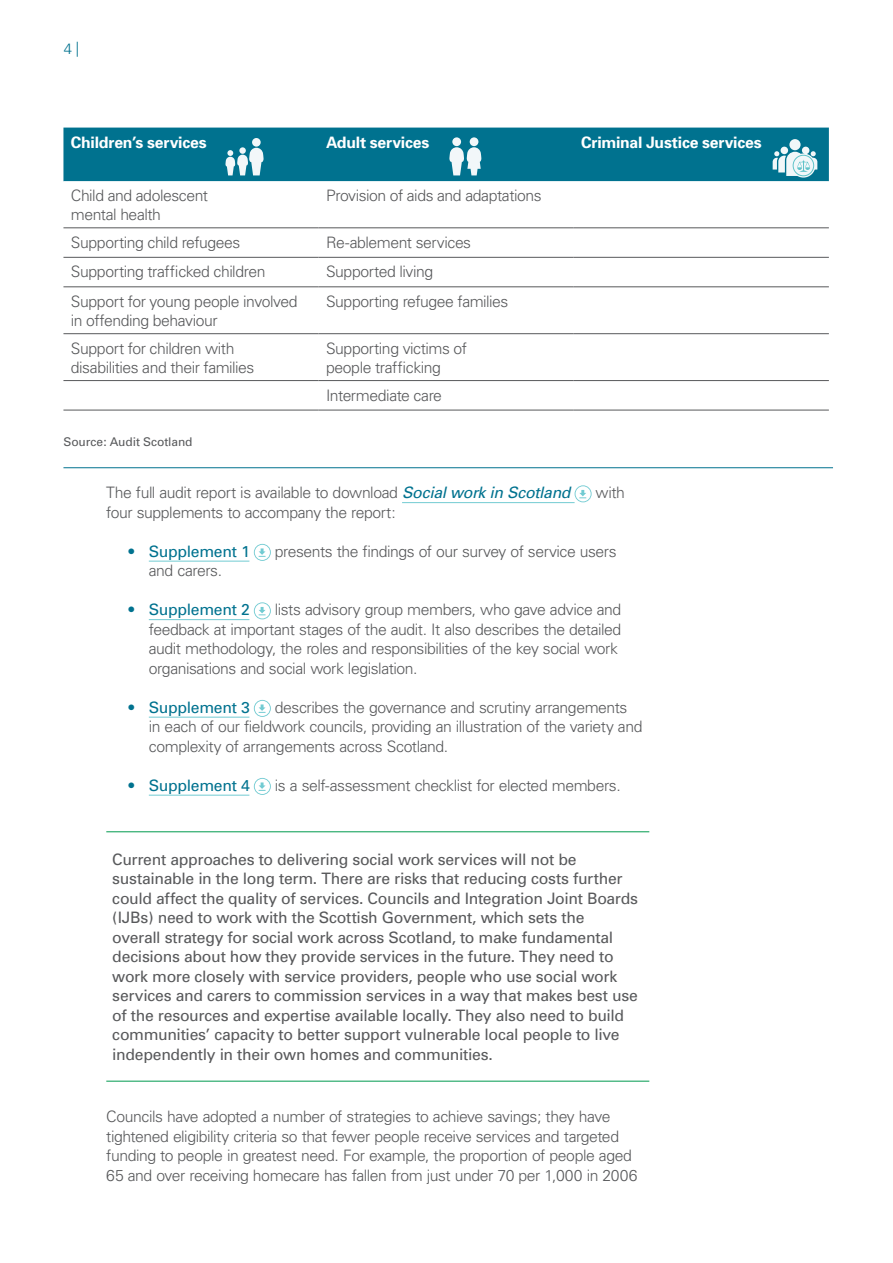
<style>
.page{position:relative;width:893px;height:1263px;background:#fff}
.page>*{position:absolute;margin:0;border:0;box-sizing:border-box;transform-origin:0 0}
._09-Body_text{font:300 15.75px/19.5px "Univers";letter-spacing:-.03em;color:#58595b}
._53-Case_study_text{font:15.75px/19.5px "Univers";letter-spacing:-.02em;color:#58595b}
._21-Table_text{font:300 15.75px/19.5px "Univers";letter-spacing:-.025em;color:#58595b}
._21A-Table_header__I{font:700 15.75px "Univers";letter-spacing:-.01em;color:#fff}
.t1{font:15.75px "Univers";letter-spacing:-.02em;color:#00728f}
.t2{font:300 15px "Univers";color:#00728f}
._25-Item_source{font:12px "Univers";letter-spacing:-.01em;color:#58595b}
.s1{font-weight:400;font-style:italic;color:#00728f}
.s2{font-weight:300}
</style>
<div class="page">
<hr style="left:402px;top:502px;width:173px;height:1px;background:#72cbd2">
<hr style="left:149px;top:561px;width:100px;height:1px;background:#72cbd2">
<hr style="left:149px;top:619px;width:100px;height:1px;background:#72cbd2">
<hr style="left:149px;top:717px;width:100px;height:1px;background:#72cbd2">
<hr style="left:149px;top:795px;width:100px;height:1px;background:#72cbd2">
<svg style="left:575px;top:485px;width:17px;height:17px"></svg>
<svg style="left:254px;top:544px;width:17px;height:17px"></svg>
<svg style="left:254px;top:602px;width:17px;height:17px"></svg>
<svg style="left:254px;top:700px;width:17px;height:17px"></svg>
<svg style="left:254px;top:778px;width:17px;height:17px"></svg>
<hr style="left:106px;top:831px;width:543px;height:1px;background:#009a4e">
<hr style="left:106px;top:1081px;width:543px;height:1px;background:#009a4e">
<hr style="left:63px;top:467px;width:770px;height:1px;background:#00728f">
<svg style="left:63px;top:181px;width:766px;height:229px"></svg>
<hr style="left:63px;top:227px;width:256px;height:1px;background:#58595b">
<hr style="left:319px;top:227px;width:255px;height:1px;background:#58595b">
<hr style="left:574px;top:227px;width:255px;height:1px;background:#58595b">
<hr style="left:63px;top:257px;width:256px;height:1px;background:#58595b">
<hr style="left:319px;top:257px;width:255px;height:1px;background:#58595b">
<hr style="left:574px;top:257px;width:255px;height:1px;background:#58595b">
<hr style="left:63px;top:286px;width:256px;height:1px;background:#58595b">
<hr style="left:319px;top:286px;width:255px;height:1px;background:#58595b">
<hr style="left:574px;top:286px;width:255px;height:1px;background:#58595b">
<hr style="left:63px;top:333px;width:256px;height:1px;background:#58595b">
<hr style="left:319px;top:333px;width:255px;height:1px;background:#58595b">
<hr style="left:574px;top:333px;width:255px;height:1px;background:#58595b">
<hr style="left:63px;top:380px;width:256px;height:1px;background:#58595b">
<hr style="left:319px;top:380px;width:255px;height:1px;background:#58595b">
<hr style="left:574px;top:380px;width:255px;height:1px;background:#58595b">
<hr style="left:63px;top:410px;width:256px;height:1px;background:#58595b">
<hr style="left:319px;top:410px;width:255px;height:1px;background:#58595b">
<hr style="left:574px;top:410px;width:255px;height:1px;background:#58595b">
<svg style="left:63px;top:128px;width:766px;height:53px;background:#0e7995"></svg>
<p class="t2" style="left:64px;top:39px;width:17px">4 |</p>
<p class="_21A-Table_header__I" style="left:71px;top:132px;width:137px">Children’s services</p>
<p class="_21A-Table_header__I" style="left:326px;top:132px;width:105px">Adult services</p>
<p class="_21A-Table_header__I" style="left:581px;top:132px;width:182px">Criminal Justice services</p>
<p class="_21-Table_text" style="left:71px;top:186px;width:139px">Child and adolescent mental health</p>
<p class="_21-Table_text" style="left:326px;top:186px;width:217px">Provision of aids and adaptations</p>
<p class="_21-Table_text" style="left:71px;top:232px;width:171px">Supporting child refugees</p>
<p class="_21-Table_text" style="left:326px;top:232px;width:147px">Re-ablement services</p>
<p class="_21-Table_text" style="left:71px;top:262px;width:196px">Supporting trafficked children</p>
<p class="_21-Table_text" style="left:326px;top:262px;width:109px">Supported living</p>
<p class="_21-Table_text" style="left:71px;top:291px;width:228px">Support for young people involved in offending behaviour</p>
<p class="_21-Table_text" style="left:326px;top:291px;width:184px">Supporting refugee families</p>
<p class="_21-Table_text" style="left:71px;top:338px;width:185px">Support for children with disabilities and their families</p>
<p class="_21-Table_text" style="left:326px;top:338px;width:142px">Supporting victims of people trafficking</p>
<p class="_21-Table_text" style="left:326px;top:385px;width:118px">Intermediate care</p>
<p class="_25-Item_source" style="left:63px;top:435px;width:131px">Source: Audit Scotland</p>
<p class="_09-Body_text" style="left:106px;top:483px;width:466px">The full audit report is available to download <span class="s1">Social work in Scotland</span></p>
<p class="_09-Body_text" style="left:596px;top:483px;width:31px">with</p>
<p class="_09-Body_text" style="left:106px;top:502px;width:291px">four supplements to accompany the report:</p>
<p class="t1" style="left:128px;top:542px;width:124px"><span class="s2">•</span> Supplement 1</p>
<p class="_09-Body_text" style="left:275px;top:541px;width:343px">presents the findings of our survey of service users</p>
<p class="_09-Body_text" style="left:149px;top:561px;width:75px">and carers.</p>
<p class="t1" style="left:128px;top:600px;width:124px"><span class="s2">•</span> Supplement 2</p>
<p class="_09-Body_text" style="left:149px;top:600px;width:474px;text-indent:126px">lists advisory group members, who gave advice and feedback at important stages of the audit. It also describes the detailed audit methodology, the roles and responsibilities of the key social work organisations and social work legislation.</p>
<p class="t1" style="left:128px;top:698px;width:124px"><span class="s2">•</span> Supplement 3</p>
<p class="_09-Body_text" style="left:149px;top:697px;width:495px;text-indent:126px">describes the governance and scrutiny arrangements in each of our fieldwork councils, providing an illustration of the variety and complexity of arrangements across Scotland.</p>
<p class="t1" style="left:128px;top:776px;width:124px"><span class="s2">•</span> Supplement 4</p>
<p class="_09-Body_text" style="left:275px;top:775px;width:347px">is a self-assessment checklist for elected members.</p>
<p class="_53-Case_study_text" style="left:112px;top:850px;width:527px">Current approaches to delivering social work services will not be sustainable in the long term. There are risks that reducing costs further could affect the quality of services. Councils and Integration Joint Boards (IJBs) need to work with the Scottish Government, which sets the<br>overall strategy for social work across Scotland, to make fundamental decisions about how they provide services in the future. They need to work more closely with service providers, people who use social work services and carers to commission services in a way that makes best use of the resources and expertise available locally. They also need to build communities’ capacity to better support vulnerable local people to live independently in their own homes and communities.</p>
<p class="_09-Body_text" style="left:106px;top:1107px;width:533px">Councils have adopted a number of strategies to achieve savings; they have tightened eligibility criteria so that fewer people receive services and targeted funding to people in greatest need. For example, the proportion of people aged 65 and over receiving homecare has fallen from just under 70 per 1,000 in 2006</p>
</div>
